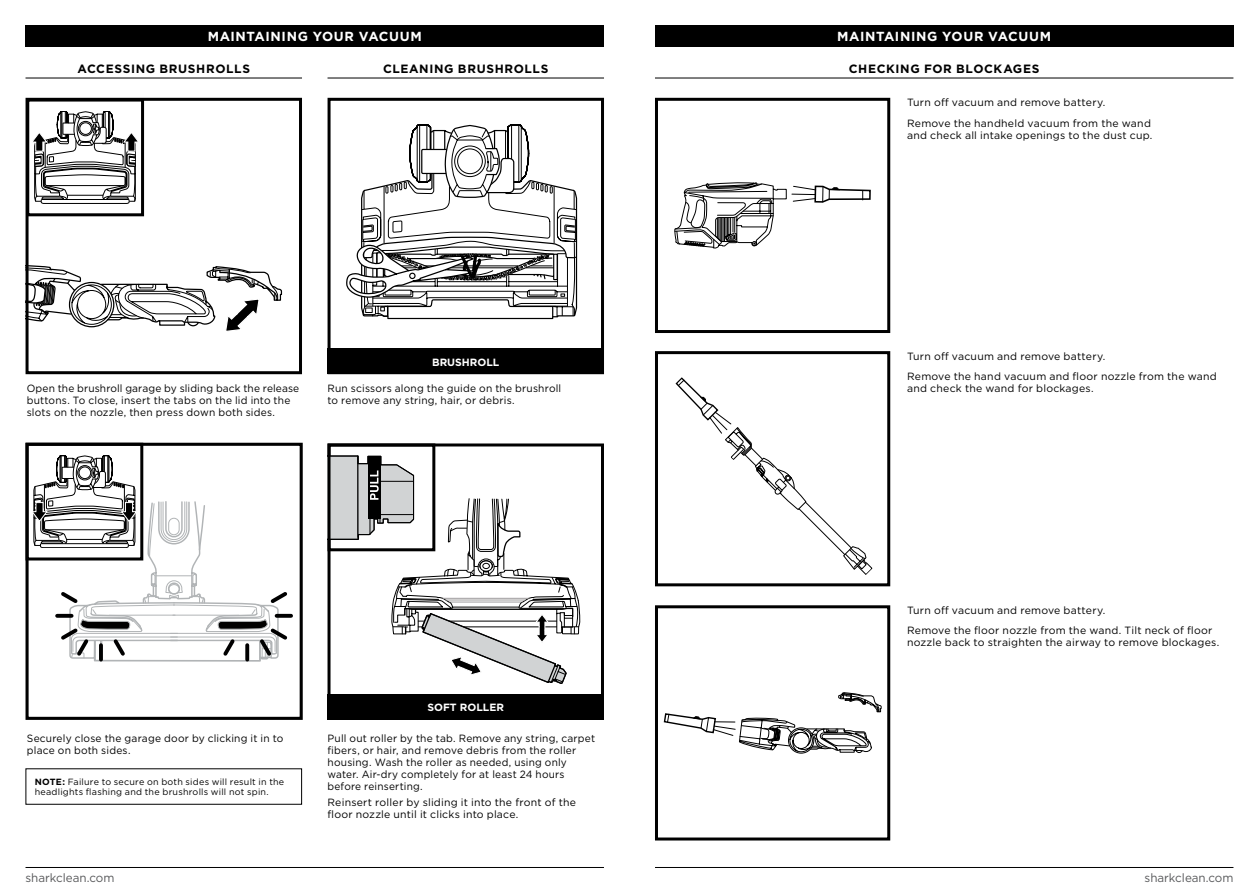
<style>
.page{position:relative;width:1259px;height:893px;background:#fff}
.page>*{position:absolute;margin:0;border:0;box-sizing:border-box;transform-origin:0 0}
.t1{font:700 13.2px "Gotham";letter-spacing:.045em;color:#fff}
.t2{font:700 12px "Gotham";letter-spacing:.055em;color:#000}
.t3{font:12px "Gotham";color:#58595b}
.t4{font:10.5px/12px "Gotham";letter-spacing:.02em;color:#000}
.t5{font:700 10.5px "Gotham";color:#fff}
.t6{font:9px/10.5px "Gotham";letter-spacing:.025em;color:#000}
.s1{font-weight:700}
</style>
<div class="page">
<hr style="left:655px;top:867px;width:578px;height:1px;background:#000">
<hr style="left:26px;top:867px;width:578px;height:1px;background:#000">
<div style="left:26px;top:26px;width:578px;height:21px;background:#000"></div>
<div style="left:26px;top:98px;width:276px;height:276px;border:3px solid #000"></div>
<div style="left:26px;top:99px;width:118px;height:117px;border:3px solid #000"></div>
<svg style="left:346px;top:124px;width:231px;height:195px"></svg>
<div style="left:327px;top:98px;width:277px;height:276px;border:3px solid #000"></div>
<div style="left:327px;top:443px;width:277px;height:277px;border:3px solid #000"></div>
<svg style="left:33px;top:111px;width:105px;height:93px"></svg>
<svg style="left:26px;top:265px;width:256px;height:68px"></svg>
<svg style="left:327px;top:455px;width:253px;height:229px"></svg>
<div style="left:327px;top:443px;width:108px;height:108px;border:3px solid #000"></div>
<hr style="left:26px;top:78px;width:276px;height:1px;background:#000">
<hr style="left:327px;top:78px;width:277px;height:1px;background:#000">
<div style="left:327px;top:349px;width:277px;height:25px;background:#000"></div>
<div style="left:327px;top:694px;width:277px;height:26px;background:#000"></div>
<div style="left:26px;top:443px;width:277px;height:277px;border:3px solid #000"></div>
<div style="left:26px;top:443px;width:117px;height:117px;border:3px solid #000"></div>
<svg style="left:31px;top:455px;width:262px;height:207px"></svg>
<div style="left:26px;top:768px;width:276px;height:37px;border:1px solid #000"></div>
<svg style="left:674px;top:182px;width:197px;height:66px"></svg>
<div style="left:655px;top:98px;width:235px;height:235px;border:3px solid #000"></div>
<svg style="left:675px;top:377px;width:198px;height:198px"></svg>
<div style="left:655px;top:351px;width:235px;height:235px;border:3px solid #000"></div>
<svg style="left:664px;top:692px;width:217px;height:61px"></svg>
<div style="left:655px;top:605px;width:235px;height:235px;border:3px solid #000"></div>
<hr style="left:655px;top:78px;width:578px;height:1px;background:#000">
<div style="left:655px;top:26px;width:578px;height:21px;background:#000"></div>
<p class="t1" style="left:208px;top:28px;width:216px">MAINTAINING YOUR VACUUM</p>
<p class="t2" style="left:77px;top:61px;width:174px">ACCESSING BRUSHROLLS</p>
<p class="t2" style="left:383px;top:61px;width:167px">CLEANING BRUSHROLLS</p>
<p class="t4" style="left:27px;top:382px;width:274px">Open the brushroll garage by sliding back the release buttons. To close, insert the tabs on the lid into the slots on the nozzle, then press down both sides.</p>
<p class="t5" style="left:432px;top:355px;width:69px">BRUSHROLL</p>
<p class="t4" style="left:327px;top:382px;width:235px">Run scissors along the guide on the brushroll to remove any string, hair, or debris.</p>
<p class="t4" style="left:27px;top:731px;width:258px">Securely close the garage door by clicking it in to place on both sides.</p>
<p class="t6" style="left:35px;top:776px;width:251px"><span class="s1">NOTE:</span> Failure to secure on both sides will result in the headlights flashing and the brushrolls will not spin.</p>
<p class="t5" style="left:427px;top:700px;width:78px">SOFT ROLLER</p>
<p class="t4" style="left:327px;top:731px;width:269px">Pull out roller by the tab. Remove any string, carpet fibers, or hair, and remove debris from the roller housing. Wash the roller as needed, using only water. Air-dry completely for at least 24 hours before reinserting.</p>
<p class="t4" style="left:327px;top:796px;width:250px">Reinsert roller by sliding it into the front of the floor nozzle until it clicks into place.</p>
<p class="t1" style="left:837px;top:28px;width:216px">MAINTAINING YOUR VACUUM</p>
<p class="t2" style="left:849px;top:61px;width:192px">CHECKING FOR BLOCKAGES</p>
<p class="t4" style="left:907px;top:92px;width:245px;line-height:20.5px">Turn off vacuum and remove battery.<br>Remove the handheld vacuum from the wand</p>
<p class="t4" style="left:907px;top:129px;width:247px">and check all intake openings to the dust cup.</p>
<p class="t4" style="left:907px;top:345px;width:311px;line-height:20.5px">Turn off vacuum and remove battery.<br>Remove the hand vacuum and floor nozzle from the wand</p>
<p class="t4" style="left:907px;top:382px;width:188px">and check the wand for blockages.</p>
<p class="t4" style="left:907px;top:599px;width:307px;line-height:20.5px">Turn off vacuum and remove battery.<br>Remove the floor nozzle from the wand. Tilt neck of floor</p>
<p class="t4" style="left:907px;top:636px;width:314px">nozzle back to straighten the airway to remove blockages.</p>
<p class="t3" style="left:26px;top:870px;width:90px">sharkclean.com</p>
<p class="t3" style="left:1144px;top:870px;width:90px">sharkclean.com</p>
</div>
